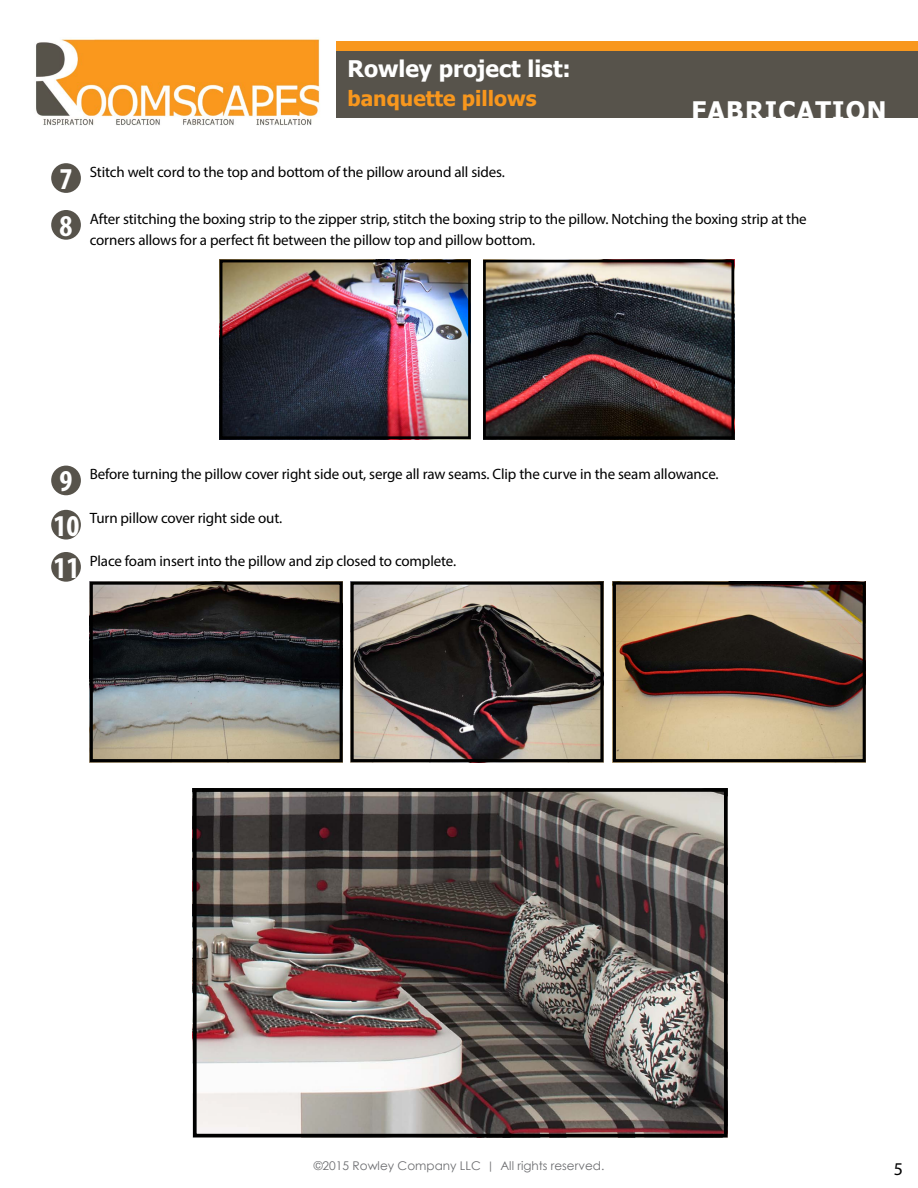
<style>
.page{position:relative;width:918px;height:1188px;background:#fff}
.page>*{position:absolute;margin:0;border:0;box-sizing:border-box;transform-origin:0 0}
.t1{font:700 condensed 30.45px/43.2px "Myriad Pro";color:#fff}
.t2{font:700 25.5px "Tahoma";letter-spacing:.05em;color:#fff}
.t3{font:700 22.8px "Tahoma";color:#fff}
.t4{font:700 21px "Tahoma";color:#f8971d}
.t5{font:18px "Myriad Pro";color:#000}
.t6{font:15px/21px "Myriad Pro";letter-spacing:-.01em;color:#000}
.t7{font:12px "Century Gothic";color:#6d6e71}
.s1{font-family:"Tw Cen"}
</style>
<div class="page">
<div style="left:337px;top:41px;width:581px;height:77px;background:#57534b"></div>
<img style="left:36px;top:39px;width:284px;height:87px">
<div style="left:337px;top:41px;width:581px;height:10px;background:#f8971d"></div>
<div style="left:51px;top:163px;width:30px;height:30px;background:#57534b;border-radius:50%"></div>
<div style="left:51px;top:210px;width:30px;height:30px;background:#57534b;border-radius:50%"></div>
<img style="left:487px;top:264px;width:243px;height:171px">
<div style="left:483px;top:260px;width:251px;height:179px;border:3px solid #000"></div>
<img style="left:224px;top:264px;width:243px;height:171px">
<div style="left:220px;top:260px;width:251px;height:179px;border:3px solid #000"></div>
<img style="left:198px;top:793px;width:525px;height:339px">
<div style="left:193px;top:788px;width:535px;height:349px;border:4px solid #000"></div>
<div style="left:51px;top:466px;width:30px;height:29px;background:#57534b;border-radius:50%"></div>
<div style="left:51px;top:510px;width:30px;height:30px;background:#57534b;border-radius:50%"></div>
<div style="left:51px;top:552px;width:30px;height:30px;background:#57534b;border-radius:50%"></div>
<img style="left:94px;top:586px;width:245px;height:172px">
<div style="left:90px;top:582px;width:253px;height:180px;border:3px solid #000"></div>
<img style="left:617px;top:586px;width:245px;height:172px">
<div style="left:613px;top:582px;width:253px;height:180px;border:3px solid #000"></div>
<img style="left:355px;top:586px;width:245px;height:172px">
<div style="left:351px;top:582px;width:253px;height:180px;border:3px solid #000"></div>
<h3 class="t3" style="left:347px;top:53px;width:225px">Rowley project list:</h3>
<h3 class="t4" style="left:347px;top:83px;width:191px">banquette pillows</h3>
<h2 class="t2" style="left:691px;top:92px;width:197px">FABRICATION</h2>
<h1 class="t1" style="left:59px;top:155px;width:14px;line-height:46.8px">7<br>8</h1>
<p class="t6" style="left:90px;top:161px;width:417px">Stitch welt cord to the top and bottom of the pillow around all sides.</p>
<p class="t6" style="left:90px;top:208px;width:719px">After stitching the boxing strip to the zipper strip, stitch the boxing strip to the pillow. Notching the boxing strip at the corners allows for a perfect fit between the pillow top and pillow bottom.</p>
<h1 class="t1" style="left:54px;top:459px;width:27px">9<br>10<br>11</h1>
<p class="t6" style="left:90px;top:463px;width:630px">Before turning the pillow cover right side out, serge all raw seams. Clip the curve in the seam allowance.</p>
<p class="t6" style="left:90px;top:508px;width:194px">Turn pillow cover right side out.</p>
<p class="t6" style="left:90px;top:550px;width:368px">Place foam insert into the pillow and zip closed to complete.</p>
<p class="t7" style="left:314px;top:1157px;width:292px">©2015 Rowley Company LLC <span class="s1">|</span> All rights reserved.</p>
<p class="t5" style="left:894px;top:1158px;width:11px">5</p>
</div>
